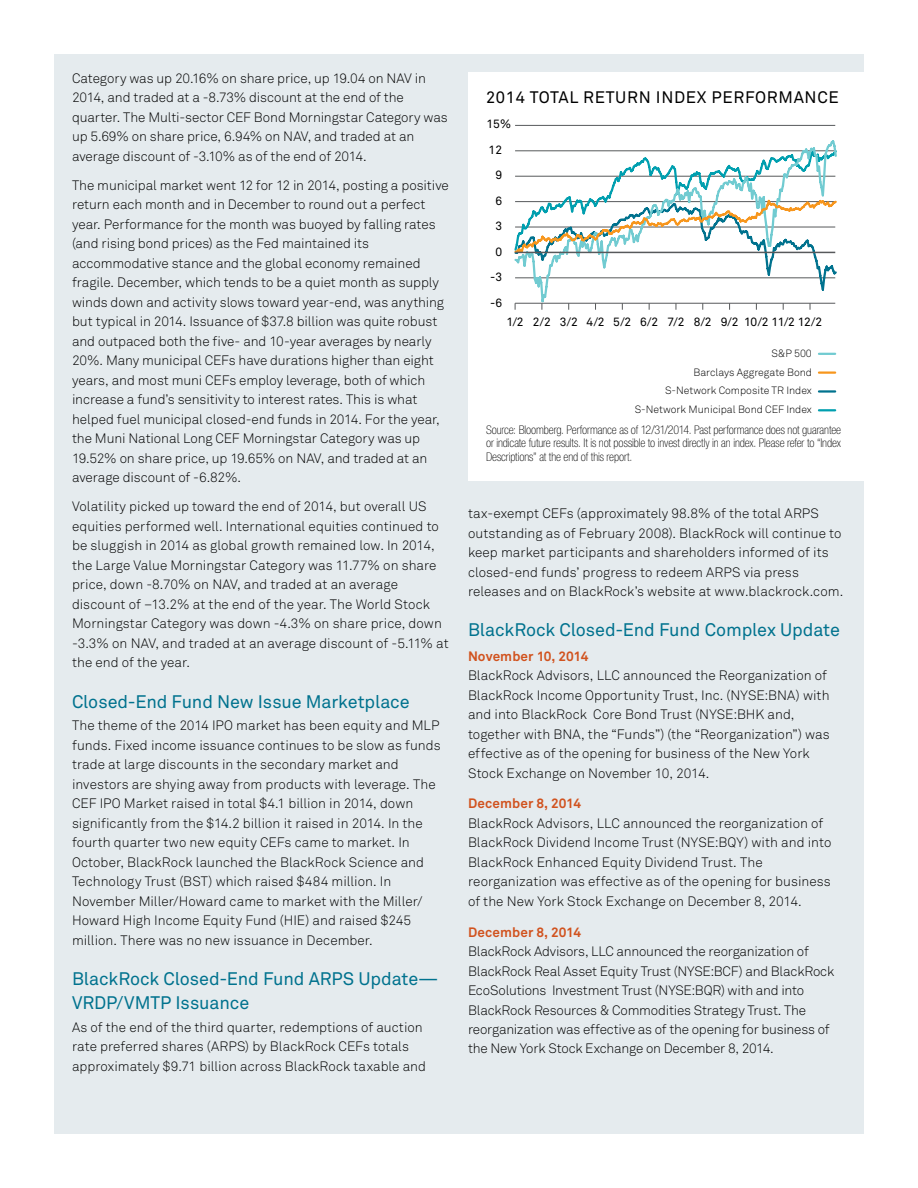
<style>
.page{position:relative;width:918px;height:1188px;background:#fff}
.page>*{position:absolute;margin:0;border:0;box-sizing:border-box;transform-origin:0 0}
.t1{font:18px/24px "Akkurat Pro";letter-spacing:-.005em;color:#00728e}
.t2{font:16.5px "Akkurat Pro";letter-spacing:.04em;color:#000}
.t3{font:14.55px "Myriad Pro";color:#000}
.t4{font:13.5px/19.5px "Akkurat Light Pro";color:#000}
.t5{font:700 13.5px "Akkurat Pro";letter-spacing:.005em;color:#d1531f}
.t6{font:100 condensed 12px/13.5px "Helvetica Neue LT Std";letter-spacing:-.01em;color:#000;text-align:justify}
.t7{font:12px "Akkurat Pro";letter-spacing:-.025em;color:#000}
.t8{font:10.5px/18.8px "Akkurat Light Pro";color:#000;text-align:right}
</style>
<div class="page">
<div style="left:54px;top:54px;width:810px;height:1080px;background:#e5ebee"></div>
<div style="left:468px;top:72px;width:406px;height:409px;background:#fff"></div>
<hr style="left:515px;top:125px;width:320px;height:1px;background:#57595b">
<svg style="left:819px;top:409px;width:16px;height:2px"></svg>
<hr style="left:819px;top:390px;width:16px;height:3px;background:#00728e">
<hr style="left:819px;top:371px;width:16px;height:3px;background:#f7961d">
<svg style="left:819px;top:353px;width:16px;height:2px"></svg>
<svg style="left:514px;top:140px;width:323px;height:170px"></svg>
<hr style="left:515px;top:252px;width:320px;height:1px;background:#57595b">
<p class="t4" style="left:72px;top:68px;width:377px">Category was up 20.16% on share price, up 19.04 on NAV in 2014, and traded at a -8.73% discount at the end of the quarter. The Multi-sector CEF Bond Morningstar Category was up 5.69% on share price, 6.94% on NAV, and traded at an average discount of -3.10% as of the end of 2014.</p>
<p class="t4" style="left:72px;top:176px;width:378px">The municipal market went 12 for 12 in 2014, posting a positive return each month and in December to round out a perfect year. Performance for the month was buoyed by falling rates (and rising bond prices) as the Fed maintained its accommodative stance and the global economy remained fragile. December, which tends to be a quiet month as supply winds down and activity slows toward year-end, was anything but typical in 2014. Issuance of $37.8 billion was quite robust and outpaced both the five- and 10-year averages by nearly 20%. Many municipal CEFs have durations higher than eight years, and most muni CEFs employ leverage, both of which increase a fund’s sensitivity to interest rates. This is what helped fuel municipal closed-end funds in 2014. For the year, the Muni National Long CEF Morningstar Category was up 19.52% on share price, up 19.65% on NAV, and traded at an average discount of -6.82%.</p>
<p class="t4" style="left:72px;top:497px;width:378px">Volatility picked up toward the end of 2014, but overall US equities performed well. International equities continued to be sluggish in 2014 as global growth remained low. In 2014, the Large Value Morningstar Category was 11.77% on share price, down -8.70% on NAV, and traded at an average discount of –13.2% at the end of the year. The World Stock Morningstar Category was down -4.3% on share price, down -3.3% on NAV, and traded at an average discount of -5.11% at the end of the year.</p>
<h1 class="t1" style="left:72px;top:690px;width:339px">Closed-End Fund New Issue Marketplace</h1>
<p class="t4" style="left:72px;top:716px;width:370px">The theme of the 2014 IPO market has been equity and MLP funds. Fixed income issuance continues to be slow as funds trade at large discounts in the secondary market and investors are shying away from products with leverage. The CEF IPO Market raised in total $4.1 billion in 2014, down significantly from the $14.2 billion it raised in 2014. In the fourth quarter two new equity CEFs came to market. In October, BlackRock launched the BlackRock Science and Technology Trust (BST) which raised $484 million. In November Miller/Howard came to market with the Miller/ Howard High Income Equity Fund (HIE) and raised $245 million. There was no new issuance in December.</p>
<h1 class="t1" style="left:72px;top:967px;width:368px">BlackRock Closed-End Fund ARPS Update—<br>VRDP/VMTP Issuance</h1>
<p class="t4" style="left:72px;top:1018px;width:356px">As of the end of the third quarter, redemptions of auction rate preferred shares (ARPS) by BlackRock CEFs totals approximately $9.71 billion across BlackRock taxable and</p>
<p class="t3" style="left:414px;top:116px;width:17px">15</p>
<p class="t3" style="left:422px;top:192px;width:9px">6</p>
<p class="t3" style="left:422px;top:218px;width:9px">3</p>
<p class="t3" style="left:417px;top:268px;width:14px">-3</p>
<p class="t3" style="left:417px;top:294px;width:14px">-6</p>
<p class="t2" style="left:486px;top:88px;width:354px">2014 TOTAL RETURN INDEX PERFORMANCE</p>
<p class="t7" style="left:487px;top:117px;width:26px">15%</p>
<p class="t7" style="left:489px;top:143px;width:15px">12</p>
<p class="t7" style="left:495px;top:168px;width:8px">9</p>
<p class="t7" style="left:495px;top:194px;width:8px">6</p>
<p class="t7" style="left:495px;top:219px;width:8px">3</p>
<p class="t7" style="left:495px;top:245px;width:8px">0</p>
<p class="t7" style="left:490px;top:270px;width:13px">-3</p>
<p class="t7" style="left:490px;top:295px;width:13px">-6</p>
<p class="t7" style="left:506px;top:315px;width:317px">1/2 2/2 3/2 4/2 5/2 6/2 7/2 8/2 9/2 10/2 11/2 12/2</p>
<p class="t8" style="left:635px;top:344px;width:179px">S&amp;P 500<br>Barclays Aggregate Bond<br>S-Network Composite TR Index<br>S-Network Municipal Bond CEF Index</p>
<p class="t6" style="left:486px;top:423px;width:357px">Source: Bloomberg. Performance as of 12/31/2014. Past performance does not guarantee or indicate future results. It is not possible to invest directly in an index. Please refer to “Index Descriptions” at the end of this report.</p>
<p class="t4" style="left:468px;top:504px;width:377px">tax-exempt CEFs (approximately 98.8% of the total ARPS outstanding as of February 2008). BlackRock will continue to keep market participants and shareholders informed of its closed-end funds’ progress to redeem ARPS via press releases and on BlackRock’s website at www.blackrock.com.</p>
<h1 class="t1" style="left:468px;top:619px;width:373px">BlackRock Closed-End Fund Complex Update</h1>
<p class="t5" style="left:468px;top:648px;width:122px">November 10, 2014</p>
<p class="t4" style="left:468px;top:666px;width:363px">BlackRock Advisors, LLC announced the Reorganization of BlackRock Income Opportunity Trust, Inc. (NYSE:BNA) with and into BlackRock Core Bond Trust (NYSE:BHK and, together with BNA, the “Funds”) (the “Reorganization”) was effective as of the opening for business of the New York Stock Exchange on November 10, 2014.</p>
<p class="t5" style="left:468px;top:795px;width:115px">December 8, 2014</p>
<p class="t4" style="left:468px;top:814px;width:365px">BlackRock Advisors, LLC announced the reorganization of BlackRock Dividend Income Trust (NYSE:BQY) with and into BlackRock Enhanced Equity Dividend Trust. The reorganization was effective as of the opening for business of the New York Stock Exchange on December 8, 2014.</p>
<p class="t5" style="left:468px;top:923px;width:115px">December 8, 2014</p>
<p class="t4" style="left:468px;top:942px;width:368px">BlackRock Advisors, LLC announced the reorganization of BlackRock Real Asset Equity Trust (NYSE:BCF) and BlackRock EcoSolutions Investment Trust (NYSE:BQR) with and into BlackRock Resources &amp; Commodities Strategy Trust. The reorganization was effective as of the opening for business of the New York Stock Exchange on December 8, 2014.</p>
</div>
